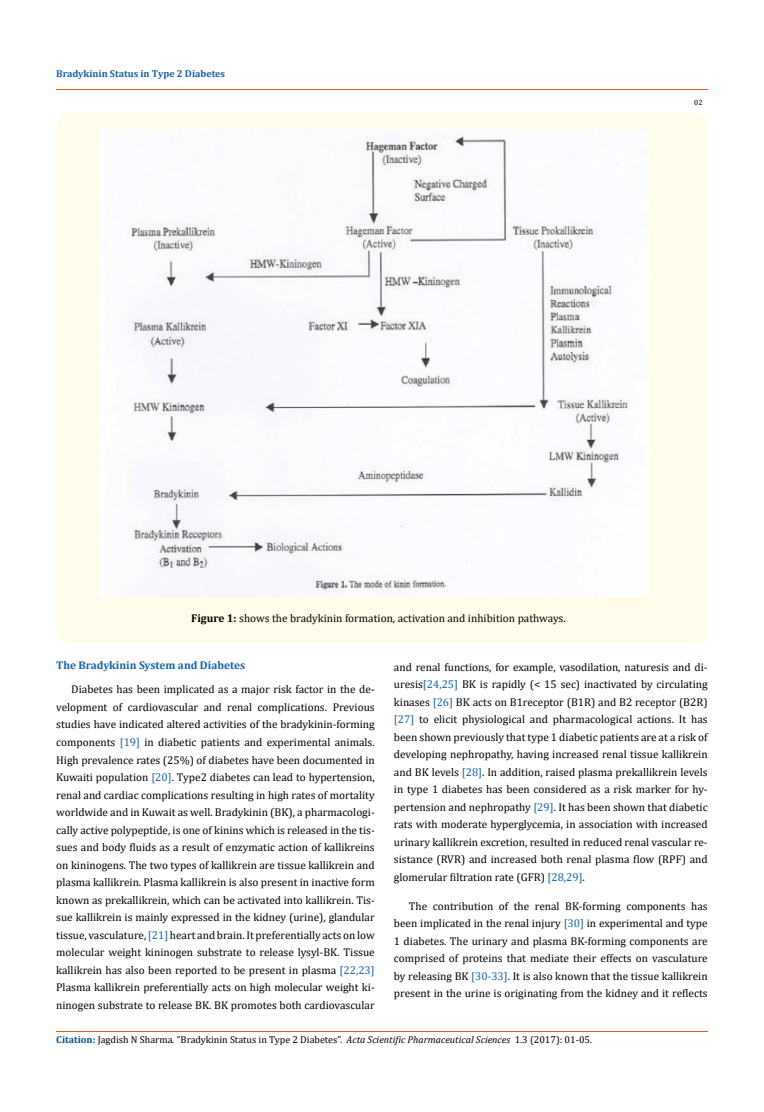
<style>
.page{position:relative;width:764px;height:1112px;background:#fff}
.page>*{position:absolute;margin:0;border:0;box-sizing:border-box;transform-origin:0 0}
.t1{font:11.25px/17.5px "Cambria";color:#000;text-align:justify}
.t2{font:700 11.25px "Cambria";color:#1560a6}
.t3{font:10px "Cambria";color:#000}
.t4{font:700 10px "Cambria";color:#1560a6}
.t5{font:7.5px "Cambria";color:#000}
.s1{font-weight:700}
.s2{color:#1560a6}
.s3{font-weight:700;color:#035089}
.s4{font-style:italic}
</style>
<div class="page">
<div style="left:56px;top:112px;width:652px;height:531px;background:#fffde9;border-radius:15px"></div>
<img style="left:100px;top:130px;width:549px;height:466px">
<hr style="left:56px;top:90px;width:652px;height:1px;background:#e05d1a">
<hr style="left:56px;top:1031px;width:652px;height:1px;background:#e05d1a">
<p class="t4" style="left:56px;top:67px;width:170px">Bradykinin Status in Type 2 Diabetes</p>
<p class="t5" style="left:694px;top:98px;width:10px">02</p>
<p class="t1" style="left:191px;top:609px;width:376px"><span class="s1">Figure 1:</span> shows the bradykinin formation, activation and inhibition pathways.</p>
<p class="t2" style="left:56px;top:657px;width:190px">The Bradykinin System and Diabetes</p>
<p class="t1" style="left:56px;top:680px;width:320px;text-indent:15px">Diabetes has been implicated as a major risk factor in the de&shy;velopment of cardiovascular and renal complications. Previous studies have indicated altered activities of the bradykinin-forming components <span class="s2">[19]</span> in diabetic patients and experimental animals.<br>High prevalence rates (25%) of diabetes have been documented in Kuwaiti population <span class="s2">[20]</span>. Type2 diabetes can lead to hypertension, renal and cardiac complications resulting in high rates of mortality worldwide and in Kuwait as well. Bradykinin (BK), a pharmacologi&shy;cally active polypeptide, is one of kinins which is released in the tis&shy;sues and body fluids as a result of enzymatic action of kallikreins on kininogens. The two types of kallikrein are tissue kallikrein and plasma kallikrein. Plasma kallikrein is also present in inactive form known as prekallikrein, which can be activated into kallikrein. Tis&shy;sue kallikrein is mainly expressed in the kidney (urine), glandular tissue, vasculature, <span class="s2">[21]</span> heart and brain. It preferentially acts on low molecular weight kininogen substrate to release lysyl-BK. Tissue kallikrein has also been reported to be present in plasma <span class="s2">[22,23] </span>Plasma kallikrein preferentially acts on high molecular weight ki&shy;ninogen substrate to release BK. BK promotes both cardiovascular</p>
<p class="t1" style="left:394px;top:657px;width:315px">and renal functions, for example, vasodilation, naturesis and di&shy;uresis<span class="s2">[24,25]</span> BK is rapidly (&lt; 15 sec) inactivated by circulating kinases <span class="s2">[26]</span> BK acts on B1receptor (B1R) and B2 receptor (B2R) <span class="s2">[27]</span> to elicit physiological and pharmacological actions. It has been shown previously that type 1 diabetic patients are at a risk of developing nephropathy, having increased renal tissue kallikrein and BK levels <span class="s2">[28]</span>. In addition, raised plasma prekallikrein levels in type 1 diabetes has been considered as a risk marker for hy&shy;pertension and nephropathy <span class="s2">[29]</span>. It has been shown that diabetic rats with moderate hyperglycemia, in association with increased urinary kallikrein excretion, resulted in reduced renal vascular re&shy;sistance (RVR) and increased both renal plasma flow (RPF) and glomerular filtration rate (GFR) <span class="s2">[28,29]</span>.</p>
<p class="t1" style="left:394px;top:897px;width:315px;text-indent:15px">The contribution of the renal BK-forming components has been implicated in the renal injury <span class="s2">[30]</span> in experimental and type 1 diabetes. The urinary and plasma BK-forming components are comprised of proteins that mediate their effects on vasculature by releasing BK <span class="s2">[30-33]</span>. It is also known that the tissue kallikrein present in the urine is originating from the kidney and it reflects</p>
<p class="t3" style="left:56px;top:1033px;width:537px"><span class="s3">Citation:</span> Jagdish N Sharma<span class="s4">.</span> “Bradykinin Status in Type 2 Diabetes”. <span class="s4">Acta Scientific Pharmaceutical Sciences</span> 1.3 (2017): 01-05.</p>
</div>
